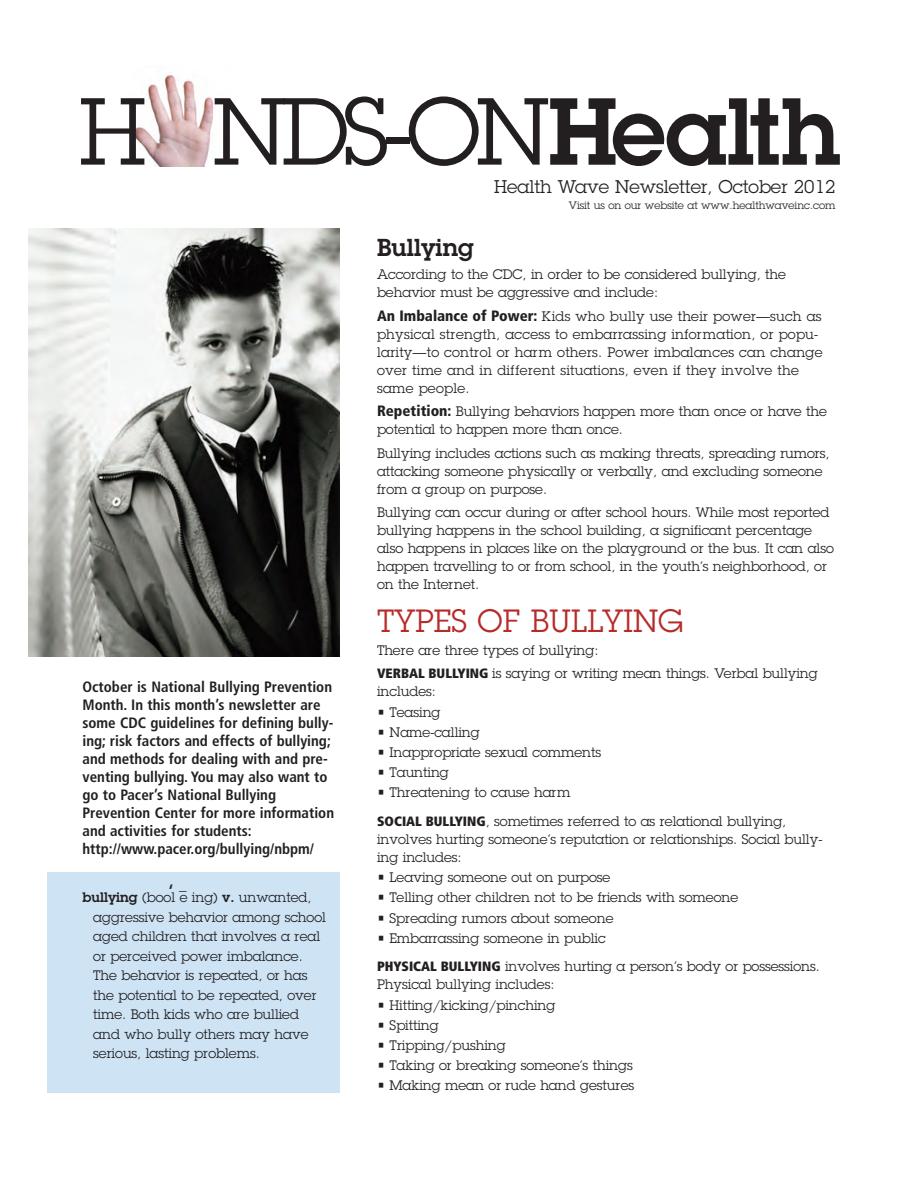
<style>
.page{position:relative;width:918px;height:1188px;background:#fff}
.page>*{position:absolute;margin:0;border:0;box-sizing:border-box;transform-origin:0 0}
.t1{font:93px "Lubalin Graph";color:#231f20}
.t2{font:31.5px "Lubalin Graph";color:#b72b2a}
.t3{font:600 24px "Lubalin Graph";color:#231f20}
.t4{font:18px "Lubalin Graph";color:#231f20}
.t5{font:700 condensed 15px/18px "Frutiger";color:#231f20}
.t6{font:900 15px "Frutiger";color:#231f20}
.t7{font:13.5px/18px "Lubalin Graph";color:#231f20}
.t8{font:13.5px/18px "Lubalin Graph";letter-spacing:.025em;color:#231f20}
.t9{font:10.5px "Lubalin Graph";color:#231f20}
.s1{font-weight:600}
.s2{font-weight:400;font-size:18px}
.s3{font-family:"Frutiger";font-weight:900;font-stretch:condensed;font-size:15px}
.s4{font-family:"Frutiger";font-weight:900;font-stretch:condensed}
</style>
<div class="page">
<div style="left:47px;top:872px;width:293px;height:221px;background:#cee4f5"></div>
<img style="left:130px;top:75px;width:84px;height:91px">
<img style="left:29px;top:229px;width:311px;height:427px">
<h1 class="t1" style="left:79px;top:73px;width:763px">H NDS-ON<span class="s1">Health</span></h1>
<h3 class="t4" style="left:494px;top:175px;width:343px">Health Wave Newsletter, October 2012</h3>
<p class="t9" style="left:569px;top:199px;width:268px">Visit us on our website at www.healthwaveinc.com</p>
<p class="t5" style="left:82px;top:678px;width:253px">October is National Bullying Prevention Month. In this month’s newsletter are some CDC guidelines for defining bully&shy;ing; risk factors and effects of bullying; and methods for dealing with and pre&shy;venting bullying. You may also want to go to Pacer’s National Bullying Prevention Center for more information and activities for students: http://www.pacer.org/bullying/nbpm/</p>
<p class="t7" style="left:93px;top:887px;width:234px;line-height:19.5px;text-indent:-11px"><span class="s1">bullying</span> (bool e ing) <span class="s1">v.</span> unwanted, aggressive behavior among school aged children that involves a real or perceived power imbalance.<br>The behavior is repeated, or has the potential to be repeated, over time. Both kids who are bullied and who bully others may have serious, lasting problems.</p>
<p class="t6" style="left:169px;top:876px;width:20px">_<span class="s2">‘</span></p>
<h3 class="t3" style="left:377px;top:232px;width:98px">Bullying</h3>
<p class="t7" style="left:377px;top:266px;width:410px">According to the CDC, in order to be considered bullying, the behavior must be aggressive and include:</p>
<p class="t8" style="left:377px;top:307px;width:447px"><span class="s3">An Imbalance of Power:</span> Kids who bully use their power—such as physical strength, access to embarrassing information, or popu&shy;larity—to control or harm others. Power imbalances can change over time and in different situations, even if they involve the same people.</p>
<p class="t7" style="left:377px;top:402px;width:452px"><span class="s3">Repetition:</span> Bullying behaviors happen more than once or have the potential to happen more than once.</p>
<p class="t7" style="left:377px;top:444px;width:454px">Bullying includes actions such as making threats, spreading rumors, attacking someone physically or verbally, and excluding someone from a group on purpose.</p>
<p class="t7" style="left:377px;top:503px;width:458px">Bullying can occur during or after school hours. While most reported bullying happens in the school building, a significant percentage also happens in places like on the playground or the bus. It can also happen travelling to or from school, in the youth’s neighborhood, or on the Internet.</p>
<h2 class="t2" style="left:377px;top:601px;width:307px">TYPES OF BULLYING</h2>
<p class="t7" style="left:377px;top:638px;width:442px;line-height:23.4px">There are three types of bullying:<br><span class="s4">VERBAL BULLYING</span> is saying or writing mean things. Verbal bullying</p>
<p class="t7" style="left:377px;top:683px;width:60px">includes:</p>
<p class="t7" style="left:377px;top:703px;width:65px">• Teasing</p>
<p class="t7" style="left:377px;top:723px;width:104px">• Name-calling</p>
<p class="t7" style="left:377px;top:743px;width:226px">• Inappropriate sexual comments</p>
<p class="t7" style="left:377px;top:763px;width:73px">• Taunting</p>
<p class="t7" style="left:377px;top:778px;width:411px;line-height:28.8px">• Threatening to cause harm<br><span class="s4">SOCIAL BULLYING</span>, sometimes referred to as relational bullying,</p>
<p class="t7" style="left:377px;top:830px;width:447px">involves hurting someone’s reputation or relationships. Social bully&shy;ing includes:</p>
<p class="t7" style="left:377px;top:868px;width:235px">• Leaving someone out on purpose</p>
<p class="t7" style="left:377px;top:888px;width:363px">• Telling other children not to be friends with someone</p>
<p class="t7" style="left:377px;top:909px;width:238px">• Spreading rumors about someone</p>
<p class="t7" style="left:377px;top:923px;width:444px;line-height:28.8px">• Embarrassing someone in public<br><span class="s4">PHYSICAL BULLYING</span> involves hurting a person’s body or possessions.</p>
<p class="t7" style="left:377px;top:976px;width:179px">Physical bullying includes:</p>
<p class="t7" style="left:377px;top:996px;width:180px">• Hitting/kicking/pinching</p>
<p class="t7" style="left:377px;top:1016px;width:63px">• Spitting</p>
<p class="t7" style="left:377px;top:1036px;width:130px">• Tripping/pushing</p>
<p class="t7" style="left:377px;top:1056px;width:257px">• Taking or breaking someone’s things</p>
<p class="t7" style="left:377px;top:1076px;width:259px">• Making mean or rude hand gestures</p>
</div>
